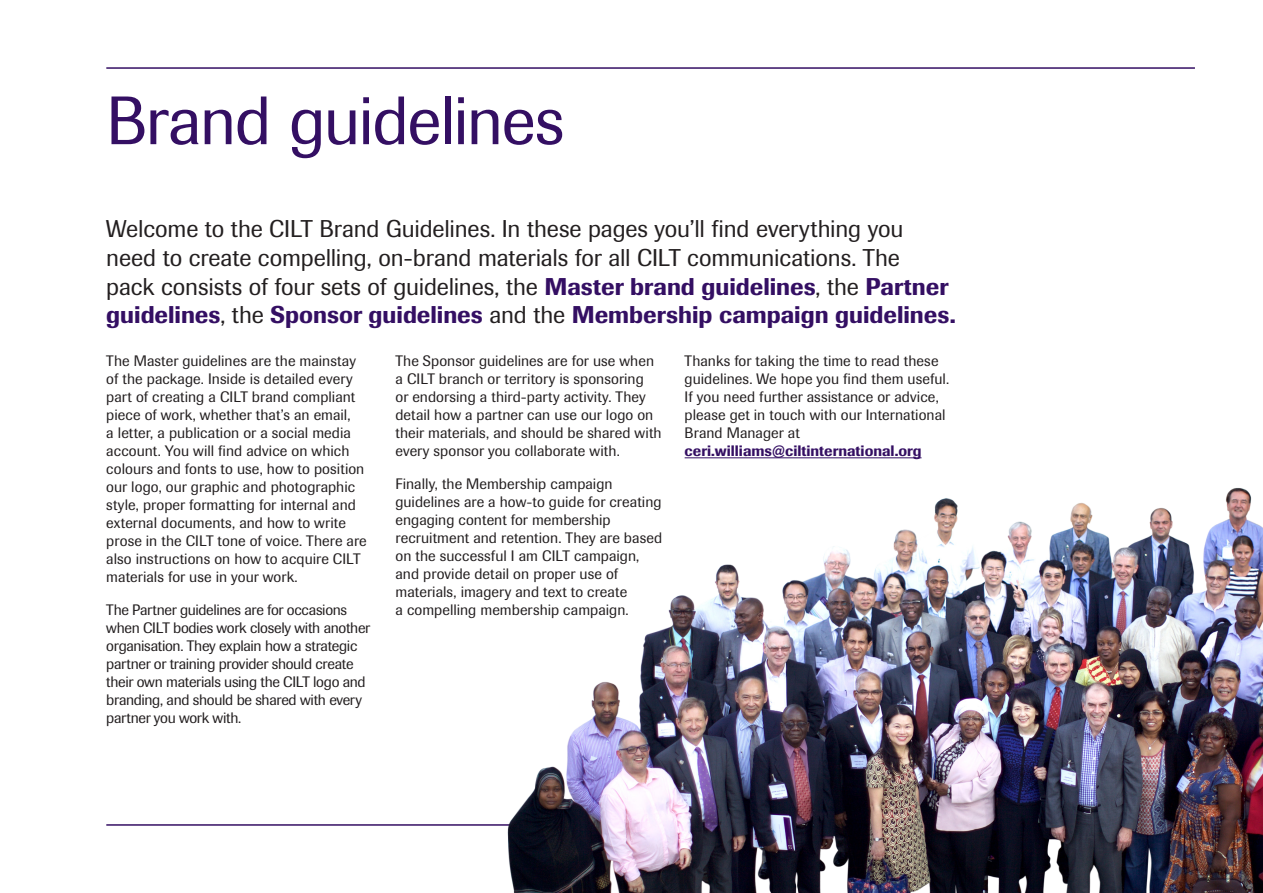
<style>
.page{position:relative;width:1263px;height:893px;background:#fff}
.page>*{position:absolute;margin:0;border:0;box-sizing:border-box;transform-origin:0 0}
.t1{font:67.5px "Imago";letter-spacing:-.025em;color:#340f63}
.t2{font:24px/28.8px "Imago";letter-spacing:-.01em;color:#231f20}
.t3{font:15px/18px "Imago";color:#231f20}
.t4{font:15px/18px "Imago";letter-spacing:-.02em;color:#231f20}
.s1{font-weight:500;color:#340f63}
</style>
<div class="page">
<hr style="left:106px;top:67px;width:1089px;height:2px;background:#340f63">
<hr style="left:106px;top:824px;width:1089px;height:2px;background:#340f63">
<hr style="left:685px;top:457px;width:236px;height:1px;background:#340f63">
<img style="left:482px;top:488px;width:781px;height:405px">
<p class="t1" style="left:106px;top:77px;width:460px">Brand guidelines</p>
<p class="t2" style="left:106px;top:214px;width:851px">Welcome to the CILT Brand Guidelines. In these pages you’ll find everything you need to create compelling, on-brand materials for all CILT communications. The<br>pack consists of four sets of guidelines, the <span class="s1">Master brand guidelines</span>, the <span class="s1">Partner guidelines</span>, the <span class="s1">Sponsor guidelines</span> and the <span class="s1">Membership campaign guidelines.</span></p>
<p class="t3" style="left:106px;top:352px;width:262px">The Master guidelines are the mainstay of the package. Inside is detailed every part of creating a CILT brand compliant piece of work, whether that’s an email,<br>a letter, a publication or a social media account. You will find advice on which colours and fonts to use, how to position our logo, our graphic and photographic style, proper formatting for internal and external documents, and how to write prose in the CILT tone of voice. There are also instructions on how to acquire CILT materials for use in your work.</p>
<p class="t4" style="left:106px;top:601px;width:265px">The Partner guidelines are for occasions when CILT bodies work closely with another organisation. They explain how a strategic partner or training provider should create their own materials using the CILT logo and branding, and should be shared with every partner you work with.</p>
<p class="t3" style="left:395px;top:352px;width:268px">The Sponsor guidelines are for use when a CILT branch or territory is sponsoring<br>or endorsing a third-party activity. They detail how a partner can use our logo on their materials, and should be shared with every sponsor you collaborate with.</p>
<p class="t3" style="left:395px;top:475px;width:268px">Finally, the Membership campaign guidelines are a how-to guide for creating engaging content for membership recruitment and retention. They are based on the successful I am CILT campaign, and provide detail on proper use of materials, imagery and text to create<br>a compelling membership campaign.</p>
<p class="t3" style="left:685px;top:352px;width:266px">Thanks for taking the time to read these guidelines. We hope you find them useful.<br>If you need further assistance or advice, please get in touch with our International Brand Manager at <span class="s1">ceri.williams@ciltinternational.org</span></p>
</div>
